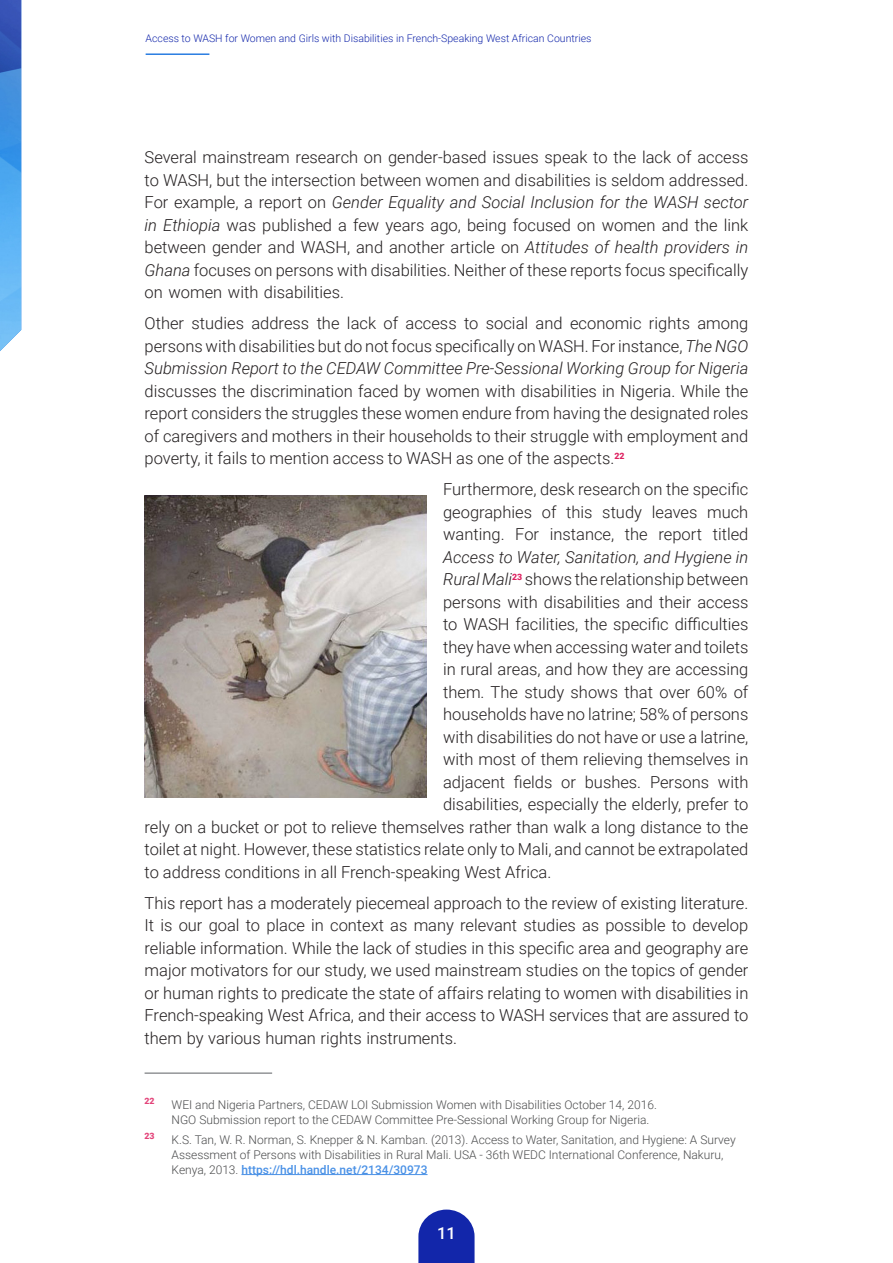
<style>
.page{position:relative;width:893px;height:1263px;background:#fff}
.page>*{position:absolute;margin:0;border:0;box-sizing:border-box;transform-origin:0 0}
.t1{font:300 16.5px/22.5px "Roboto";color:#231f20;text-align:justify}
.t2{font:italic 300 16.5px "Roboto";color:#231f20}
.t3{font:500 16.5px "Roboto";color:#fff}
.footnote_text{font:300 12px/15px "Roboto";color:#4b4c4d}
.t4{font:300 10.5px "Roboto";color:#1226aa}
.footnote_text-2{font:900 8.7px "Roboto";color:#e34379}
.s1{font-style:italic}
.s2{font-weight:500;color:#4a91e6}
</style>
<div class="page">
<svg style="left:418px;top:1209px;width:57px;height:54px;background:#3142b5"></svg>
<img style="left:0;top:0;width:21px;height:351px">
<hr style="left:146px;top:53px;width:63px;height:2px;background:#2a7de1">
<img style="left:145px;top:495px;width:281px;height:302px">
<hr style="left:145px;top:1072px;width:127px;height:2px;background:#939598">
<hr style="left:241px;top:1174px;width:187px;height:1px;background:#4a91e6">
<p class="t4" style="left:146px;top:31px;width:447px">Access to WASH for Women and Girls with Disabilities in French-Speaking West African Countries</p>
<p class="t1" style="left:145px;top:146px;width:605px">Several mainstream research on gender-based issues speak to the lack of access to WASH, but the intersection between women and disabilities is seldom addressed.<br>For example, a report on <span class="s1">Gender Equality and Social Inclusion for the WASH sector in Ethiopia</span> was published a few years ago, being focused on women and the link between gender and WASH, and another article on <span class="s1">Attitudes of health providers in Ghana</span> focuses on persons with disabilities. Neither of these reports focus specifically on women with disabilities.</p>
<p class="t1" style="left:145px;top:312px;width:605px">Other studies address the lack of access to social and economic rights among persons with disabilities but do not focus specifically on WASH. For instance, <span class="s1">The NGO Submission Report to the CEDAW Committee Pre-Sessional Working Group for Nigeria </span>discusses the discrimination faced by women with disabilities in Nigeria. While the report considers the struggles these women endure from having the designated roles of caregivers and mothers in their households to their struggle with employment and poverty, it fails to mention access to WASH as one of the aspects.<sup>22</sup></p>
<p class="t1" style="left:443px;top:478px;width:307px">Furthermore, desk research on the specific</p>
<p class="t1" style="left:443px;top:500px;width:307px">geographies of this study leaves much</p>
<p class="t1" style="left:443px;top:523px;width:307px">wanting. For instance, the report titled</p>
<p class="t2" style="left:443px;top:545px;width:307px">Access to Water, Sanitation, and Hygiene in</p>
<p class="t1" style="left:443px;top:568px;width:307px"><span class="s1">Rural Mali</span><sup>23</sup> shows the relationship between</p>
<p class="t1" style="left:443px;top:590px;width:307px">persons with disabilities and their access</p>
<p class="t1" style="left:443px;top:613px;width:307px">to WASH facilities, the specific difficulties</p>
<p class="t1" style="left:443px;top:635px;width:307px">they have when accessing water and toilets</p>
<p class="t1" style="left:443px;top:658px;width:307px">in rural areas, and how they are accessing</p>
<p class="t1" style="left:443px;top:680px;width:307px">them. The study shows that over 60% of</p>
<p class="t1" style="left:443px;top:703px;width:307px">households have no latrine; 58% of persons</p>
<p class="t1" style="left:443px;top:725px;width:307px">with disabilities do not have or use a latrine,</p>
<p class="t1" style="left:443px;top:748px;width:307px">with most of them relieving themselves in</p>
<p class="t1" style="left:443px;top:770px;width:307px">adjacent fields or bushes. Persons with</p>
<p class="t1" style="left:443px;top:793px;width:307px">disabilities, especially the elderly, prefer to</p>
<p class="t1" style="left:145px;top:815px;width:605px">rely on a bucket or pot to relieve themselves rather than walk a long distance to the</p>
<p class="t1" style="left:145px;top:838px;width:605px">toilet at night. However, these statistics relate only to Mali, and cannot be extrapolated</p>
<p class="t1" style="left:145px;top:860px;width:408px">to address conditions in all French-speaking West Africa.</p>
<p class="t1" style="left:145px;top:891px;width:605px">This report has a moderately piecemeal approach to the review of existing literature.<br>It is our goal to place in context as many relevant studies as possible to develop reliable information. While the lack of studies in this specific area and geography are major motivators for our study, we used mainstream studies on the topics of gender or human rights to predicate the state of affairs relating to women with disabilities in French-speaking West Africa, and their access to WASH services that are assured to them by various human rights instruments.</p>
<p class="footnote_text-2" style="left:145px;top:1095px;width:12px">22</p>
<p class="footnote_text" style="left:172px;top:1097px;width:487px">WEI and Nigeria Partners, CEDAW LOI Submission Women with Disabilities October 14, 2016.<br>NGO Submission report to the CEDAW Committee Pre-Sessional Working Group for Nigeria.</p>
<p class="footnote_text-2" style="left:145px;top:1129px;width:12px">23</p>
<p class="footnote_text" style="left:172px;top:1131px;width:566px">K.S. Tan, W. R. Norman, S. Knepper &amp; N. Kamban. (2013). Access to Water, Sanitation, and Hygiene: A Survey<br>Assessment of Persons with Disabilities in Rural Mali. USA - 36th WEDC International Conference, Nakuru,<br>Kenya, 2013. <span class="s2">https://hdl.handle.net/2134/30973</span></p>
<p class="t3" style="left:437px;top:1221px;width:20px">11</p>
</div>
